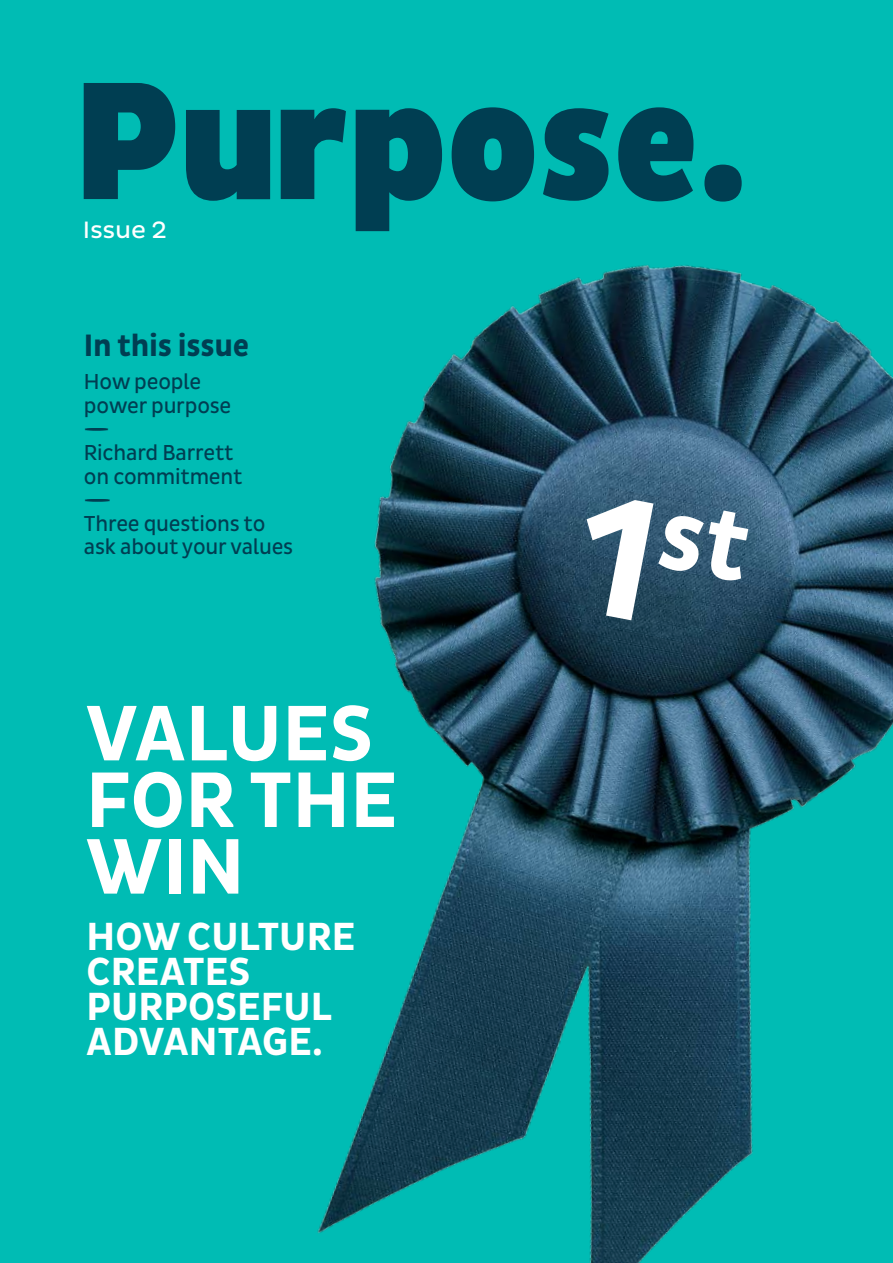
<style>
.page{position:relative;width:893px;height:1263px;background:#00bcb4}
.page>*{position:absolute;margin:0;border:0;box-sizing:border-box;transform-origin:0 0}
.t1{font:900 170.7px "Pluto Sans Cond";letter-spacing:-.01em;color:#003e52}
.t2{font:700 80.1px/66.6px "Pluto Sans Cond";letter-spacing:.005em;color:#fff}
.t3{font:700 40.05px/35.1px "Pluto Sans Cond";letter-spacing:.005em;color:#fff}
.t4{font:700 31.5px "Pluto Sans Cond";letter-spacing:-.01em;color:#003e52}
.t5{font:24.15px "Pluto Sans";letter-spacing:-.01em;color:#fff}
.t6{font:22.05px/23.5px "Pluto Sans Cond";letter-spacing:-.01em;color:#003e52}
</style>
<div class="page">
<img style="left:317px;top:265px;width:576px;height:998px">
<svg style="left:570px;top:492px;width:183px;height:128px;background:#2d536b"></svg>
<h1 class="t1" style="left:72px;top:43px;width:677px">Purpose.</h1>
<p class="t5" style="left:83px;top:216px;width:85px">Issue 2</p>
<h3 class="t4" style="left:84px;top:327px;width:167px">In this issue</h3>
<p class="t6" style="left:84px;top:370px;width:211px">How people<br>power purpose<br>–––––––––<br>Richard Barrett<br>on commitment<br>––––––––––<br>Three questions to ask about your values</p>
<h2 class="t2" style="left:86px;top:702px;width:313px">VALUES<br>FOR THE<br>WIN</h2>
<h3 class="t3" style="left:87px;top:920px;width:270px">HOW CULTURE<br>CREATES<br>PURPOSEFUL<br>ADVANTAGE.</h3>
</div>
